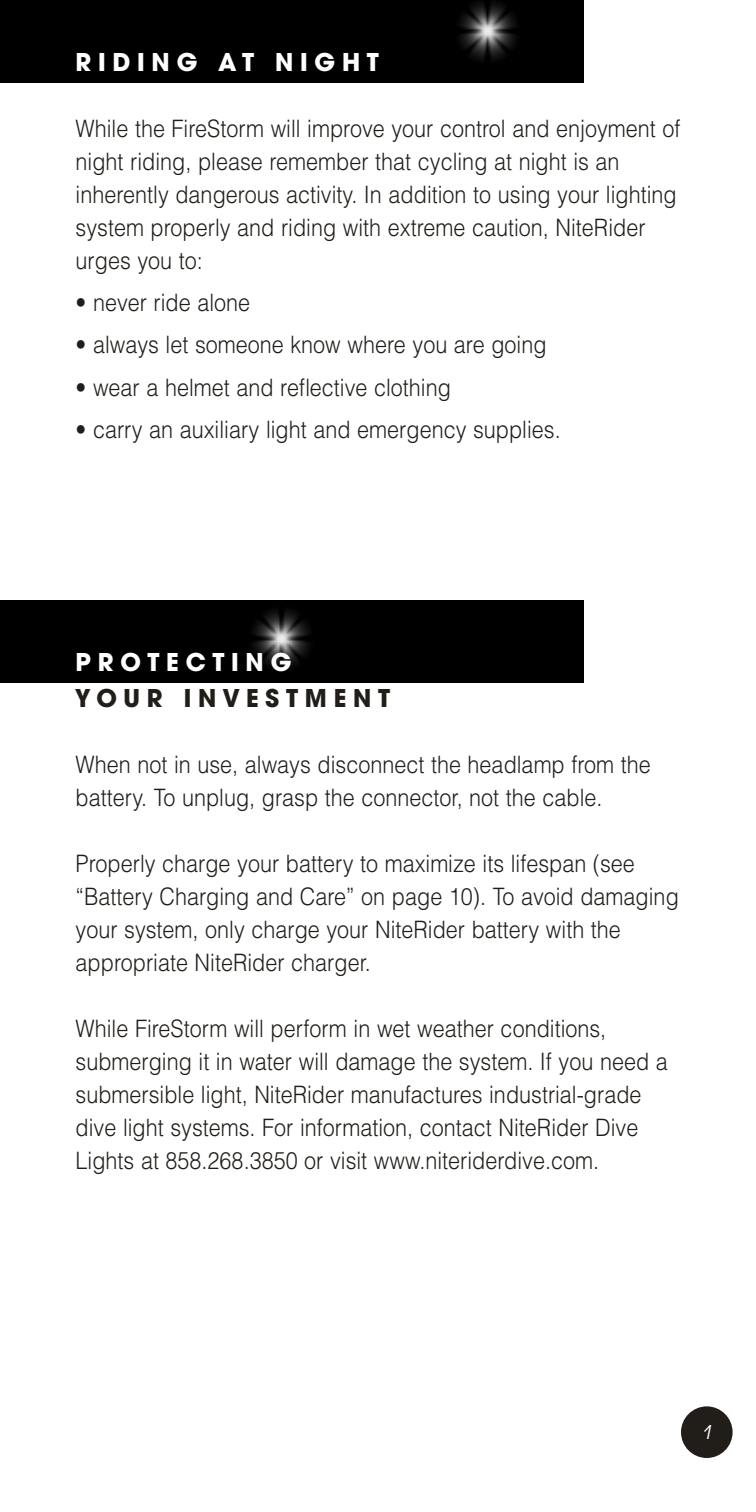
<style>
.page{position:relative;width:756px;height:1512px;background:#fff}
.page>*{position:absolute;margin:0;border:0;box-sizing:border-box;transform-origin:0 0}
.t1{font:700 27px "Avant Garde Md ITC";letter-spacing:.25em;color:#fff}
.t2{font:700 27px "Avant Garde Md ITC";letter-spacing:.25em;color:#211e1a}
.t3{font:300 24px/33px "Helvetica";color:#211e1a;scale:.9 1}
.t4{font:italic 21px "Avant Garde ITC";color:#fff}
</style>
<div class="page">
<div style="left:681px;top:1406px;width:52px;height:52px;background:#211e1a;border-radius:50%"></div>
<div style="left:0;top:600px;width:584px;height:82px;background:#000"></div>
<div style="left:0;top:0;width:584px;height:82px;background:#000"></div>
<p class="t1" style="left:76px;top:53px;width:305px">RIDING AT NIGHT</p>
<p class="t3" style="left:76px;top:113px;width:674px">While the FireStorm will improve your control and enjoyment of night riding, please remember that cycling at night is an inherently dangerous activity. In addition to using your lighting system properly and riding with extreme caution, NiteRider urges you to:</p>
<p class="t3" style="left:76px;top:287px;width:196px">• never ride alone</p>
<p class="t3" style="left:76px;top:329px;width:525px">• always let someone know where you are going</p>
<p class="t3" style="left:76px;top:371px;width:419px">• wear a helmet and reflective clothing</p>
<p class="t3" style="left:76px;top:413px;width:541px">• carry an auxiliary light and emergency supplies.</p>
<p class="t1" style="left:76px;top:653px;width:217px">PROTECTING</p>
<p class="t2" style="left:76px;top:689px;width:316px">YOUR INVESTMENT</p>
<p class="t3" style="left:76px;top:749px;width:641px">When not in use, always disconnect the headlamp from the battery. To unplug, grasp the connector, not the cable.</p>
<p class="t3" style="left:76px;top:848px;width:672px">Properly charge your battery to maximize its lifespan (see “Battery Charging and Care” on page 10). To avoid damaging your system, only charge your NiteRider battery with the appropriate NiteRider charger.</p>
<p class="t3" style="left:76px;top:1013px;width:660px">While FireStorm will perform in wet weather conditions, submerging it in water will damage the system. If you need a submersible light, NiteRider manufactures industrial-grade dive light systems. For information, contact NiteRider Dive Lights at 858.268.3850 or visit www.niteriderdive.com.</p>
<p class="t4" style="left:703px;top:1425px;width:12px">1</p>
</div>
